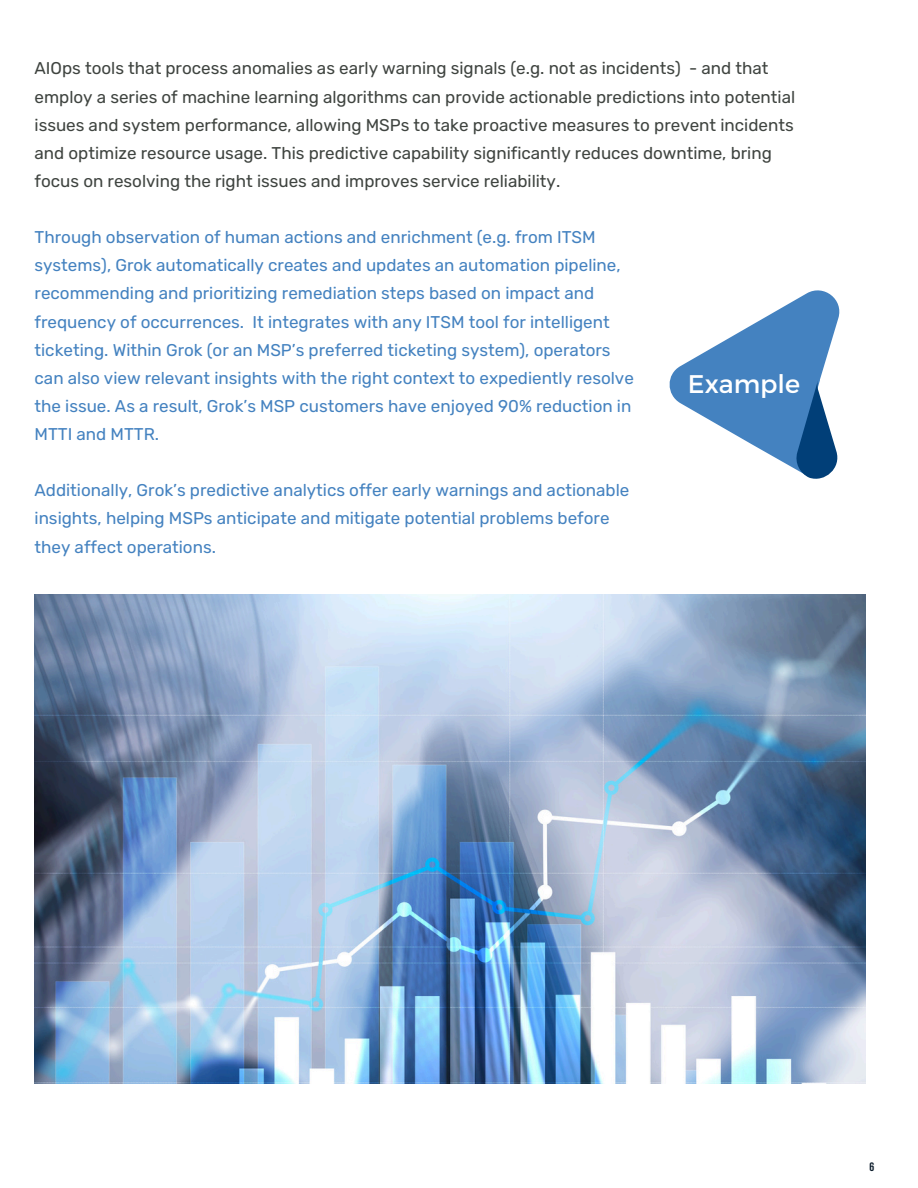
<style>
.page{position:relative;width:918px;height:1188px;background:#fff}
.page>*{position:absolute;margin:0;border:0;box-sizing:border-box;transform-origin:0 0}
.t1{font:25.5px "Montserrat";color:#fff}
.t2{font:16.95px/28.2px "Rubik";color:#4482c0}
.t3{font:16.95px/28.2px "Rubik";color:#3f4440}
.t4{font:700 12.15px "Bebas Neue";color:#0b1b2a}
</style>
<div class="page">
<svg style="left:669px;top:290px;width:171px;height:189px"></svg>
<img style="left:35px;top:594px;width:831px;height:489px">
<p class="t3" style="left:35px;top:54px;width:762px">AIOps tools that process anomalies as early warning signals (e.g. not as incidents) - and that employ a series of machine learning algorithms can provide actionable predictions into potential issues and system performance, allowing MSPs to take proactive measures to prevent incidents and optimize resource usage. This predictive capability significantly reduces downtime, bring focus on resolving the right issues and improves service reliability.</p>
<p class="t2" style="left:35px;top:223px;width:601px">Through observation of human actions and enrichment (e.g. from ITSM systems), Grok automatically creates and updates an automation pipeline, recommending and prioritizing remediation steps based on impact and frequency of occurrences. It integrates with any ITSM tool for intelligent ticketing. Within Grok (or an MSP’s preferred ticketing system), operators can also view relevant insights with the right context to expediently resolve the issue. As a result, Grok’s MSP customers have enjoyed 90% reduction in MTTI and MTTR.</p>
<p class="t2" style="left:35px;top:476px;width:596px">Additionally, Grok’s predictive analytics offer early warnings and actionable insights, helping MSPs anticipate and mitigate potential problems before they affect operations.</p>
<h1 class="t1" style="left:688px;top:367px;width:114px">Example</h1>
<p class="t4" style="left:869px;top:1162px;width:6px">6</p>
</div>
